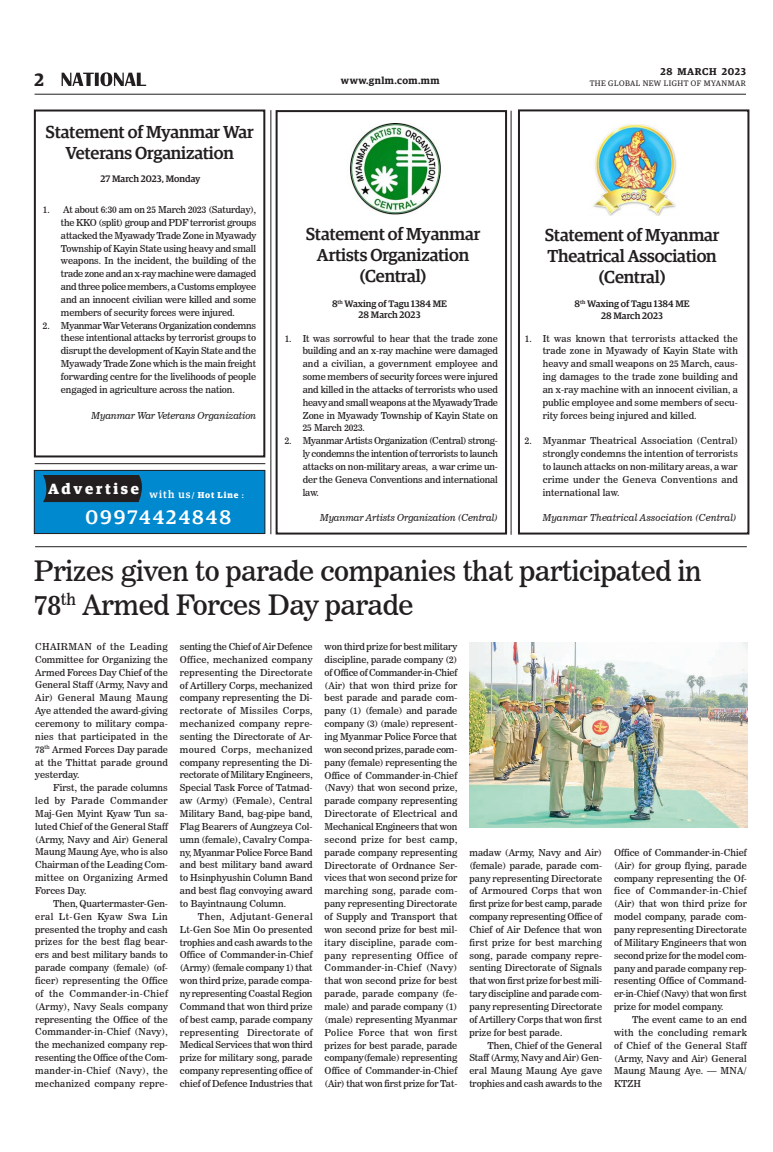
<style>
.page{position:relative;width:773px;height:1152px;background:#fff}
.page>*{position:absolute;margin:0;border:0;box-sizing:border-box;transform-origin:0 0}
.t1{font:28px/33.6px "News 706 BT Roman C";letter-spacing:-.01em;color:#231f20}
.t2{font:500 19.8px "Guardian Egyp";color:#fff}
.t3{font:600 18px "Guardian Egyp";color:#231f20}
.t4{font:500 17.5px/21px "Guardian Egyp";letter-spacing:-.01em;color:#231f20;text-align:center}
.t5{font:700 14.9px "Guardian Egyp";color:#fff}
.t6{font:600 10px "Guardian Egyp";letter-spacing:.05em;color:#231f20}
.t7{font:9.5px/12.9px "News 706 BT Roman C";letter-spacing:.005em;color:#231f20;text-align:justify}
.t8{font:500 9.5px/11.4px "Guardian Egyp";color:#231f20;text-align:center}
.t9{font:9.5px "News 706 BT Italic C";letter-spacing:-.01em;color:#231f20}
.t10{font:9.5px "News 706 BT Italic C";letter-spacing:.01em;color:#231f20}
.t11{font:8px "Guardian Egyp";letter-spacing:.06em;color:#231f20}
</style>
<div class="page">
<hr style="left:35px;top:94px;width:711px;height:1px;background:#231f20">
<svg style="left:62px;top:72px;width:84px;height:14px"></svg>
<img style="left:348px;top:124px;width:93px;height:91px">
<img style="left:592px;top:125px;width:84px;height:90px">
<div style="left:34px;top:110px;width:231px;height:347px;border:2px solid #231f20"></div>
<div style="left:275px;top:110px;width:232px;height:425px;border:2px solid #231f20"></div>
<div style="left:518px;top:109px;width:231px;height:426px;border:2px solid #231f20"></div>
<hr style="left:35px;top:546px;width:711px;height:1px;background:#231f20">
<img style="left:469px;top:642px;width:278px;height:186px">
<div style="left:34px;top:470px;width:231px;height:64px;background:#0089cf"></div>
<div style="left:34px;top:470px;width:231px;height:64px;border:1px solid #231f20"></div>
<svg style="left:43px;top:475px;width:99px;height:28px;background:#20262b"></svg>
<hr style="left:35px;top:463px;width:230px;height:1px;background:#231f20">
<hr style="left:270px;top:110px;width:1px;height:424px;background:#231f20">
<hr style="left:511px;top:111px;width:1px;height:424px;background:#231f20">
<h3 class="t3" style="left:35px;top:67px;width:11px">2</h3>
<h3 class="t4" style="left:46px;top:120px;width:210px">Statement of Myanmar War<br>Veterans Organization</h3>
<p class="t8" style="left:100px;top:172px;width:101px">27 March 2023, Monday</p>
<p class="t7" style="left:61px;top:203px;width:197px;text-indent:-18px">1. At about 6:30 am on 25 March 2023 (Saturday), the KKO (split) group and PDF terrorist groups attacked the Myawady Trade Zone in Myawady Township of Kayin State using heavy and small weapons. In the incident, the building of the trade zone and an x-ray machine were damaged and three police members, a Customs employee and an innocent civilian were killed and some members of security forces were injured.</p>
<p class="t7" style="left:61px;top:319px;width:197px;text-indent:-18px">2. Myanmar War Veterans Organization condemns these intentional attacks by terrorist groups to disrupt the development of Kayin State and the Myawady Trade Zone which is the main freight forwarding centre for the livelihoods of people engaged in agriculture across the nation.</p>
<p class="t9" style="left:91px;top:410px;width:166px">Myanmar War Veterans Organization</p>
<h3 class="t5" style="left:48px;top:477px;width:197px">A d v e r t i s e <sub>with</sub> <sub>us</sub><sub>/</sub> <sub>Hot</sub> <sub>Line</sub> <sub>:</sub></h3>
<h2 class="t2" style="left:86px;top:503px;width:147px">09974424848</h2>
<p class="t6" style="left:660px;top:64px;width:87px">28 MARCH 2023</p>
<p class="t6" style="left:341px;top:73px;width:100px">www.gnlm.com.mm</p>
<p class="t11" style="left:589px;top:78px;width:158px">THE GLOBAL NEW LIGHT OF MYANMAR</p>
<h3 class="t4" style="left:306px;top:222px;width:176px">Statement of Myanmar<br>Artists Organization (Central)</h3>
<h3 class="t4" style="left:545px;top:223px;width:176px">Statement of Myanmar<br>Theatrical Association (Central)</h3>
<p class="t8" style="left:332px;top:297px;width:116px">8<sup>th</sup> Waxing of Tagu 1384 ME<br>28 March 2023</p>
<p class="t8" style="left:574px;top:298px;width:116px">8<sup>th</sup> Waxing of Tagu 1384 ME<br>28 March 2023</p>
<p class="t7" style="left:303px;top:332px;width:197px;text-indent:-18px">1. It was sorrowful to hear that the trade zone building and an x-ray machine were damaged and a civilian, a government employee and some members of security forces were injured and killed in the attacks of terrorists who used heavy and small weapons at the Myawady Trade Zone in Myawady Township of Kayin State on 25 March 2023.</p>
<p class="t7" style="left:303px;top:434px;width:197px;text-indent:-18px">2. Myanmar Artists Organization (Central) strong&shy;ly condemns the intention of terrorists to launch attacks on non-military areas, a war crime un&shy;der the Geneva Conventions and international law.</p>
<p class="t9" style="left:320px;top:512px;width:179px">Myanmar Artists Organization (Central)</p>
<p class="t7" style="left:542px;top:332px;width:197px;text-indent:-18px">1. It was known that terrorists attacked the trade zone in Myawady of Kayin State with heavy and small weapons on 25 March, caus&shy;ing damages to the trade zone building and an x-ray machine with an innocent civilian, a public employee and some members of secu&shy;rity forces being injured and killed.</p>
<p class="t7" style="left:542px;top:434px;width:197px;text-indent:-18px">2. Myanmar Theatrical Association (Central) strongly condemns the intention of terrorists to launch attacks on non-military areas, a war crime under the Geneva Conventions and international law.</p>
<p class="t10" style="left:542px;top:512px;width:195px">Myanmar Theatrical Association (Central)</p>
<h1 class="t1" style="left:34px;top:554px;width:669px">Prizes given to parade companies that participated in<br>78<sup>th</sup> Armed Forces Day parade</h1>
<p class="t7" style="left:35px;top:640px;width:134px">CHAIRMAN of the Leading Committee for Organizing the Armed Forces Day Chief of the General Staff (Army, Navy and Air) General Maung Maung Aye attended the award-giving ceremony to military compa&shy;nies that participated in the 78<sup>th</sup> Armed Forces Day parade at the Thittat parade ground yesterday.</p>
<p class="t7" style="left:35px;top:781px;width:134px;text-indent:18px">First, the parade columns led by Parade Commander Maj-Gen Myint Kyaw Tun sa&shy;luted Chief of the General Staff (Army, Navy and Air) General Maung Maung Aye, who is also Chairman of the Leading Com&shy;mittee on Organizing Armed Forces Day.</p>
<p class="t7" style="left:35px;top:897px;width:134px;text-indent:18px">Then, Quartermaster-Gen&shy;eral Lt-Gen Kyaw Swa Lin presented the trophy and cash prizes for the best flag bear&shy;ers and best military bands to parade company (female) (of&shy;ficer) representing the Office of the Commander-in-Chief (Army), Navy Seals company representing the Office of the Commander-in-Chief (Navy), the mechanized company rep&shy;resenting the Office of the Com&shy;mander-in-Chief (Navy), the mechanized company repre-</p>
<p class="t7" style="left:180px;top:640px;width:134px">senting the Chief of Air Defence Office, mechanized company representing the Directorate of Artillery Corps, mechanized company representing the Di&shy;rectorate of Missiles Corps, mechanized company repre&shy;senting the Directorate of Ar&shy;moured Corps, mechanized company representing the Di&shy;rectorate of Military Engineers, Special Task Force of Tatmad&shy;aw (Army) (Female), Central Military Band, bag-pipe band, Flag Bearers of Aungzeya Col&shy;umn (female), Cavalry Compa&shy;ny, Myanmar Police Force Band and best military band award to Hsinphyushin Column Band and best flag convoying award to Bayintnaung Column.</p>
<p class="t7" style="left:180px;top:910px;width:134px;text-indent:18px">Then, Adjutant-General Lt-Gen Soe Min Oo presented trophies and cash awards to the Office of Commander-in-Chief (Army) (female company 1) that won third prize, parade compa&shy;ny representing Coastal Region Command that won third prize of best camp, parade company representing Directorate of Medical Services that won third prize for military song, parade company representing office of chief of Defence Industries that</p>
<p class="t7" style="left:324px;top:640px;width:134px">won third prize for best military discipline, parade company (2) of Office of Commander-in-Chief (Air) that won third prize for best parade and parade com&shy;pany (1) (female) and parade company (3) (male) represent&shy;ing Myanmar Police Force that won second prizes, parade com&shy;pany (female) representing the Office of Commander-in-Chief (Navy) that won second prize, parade company representing Directorate of Electrical and Mechanical Engineers that won second prize for best camp, parade company representing Directorate of Ordnance Ser&shy;vices that won second prize for marching song, parade com&shy;pany representing Directorate of Supply and Transport that won second prize for best mil&shy;itary discipline, parade com&shy;pany representing Office of Commander-in-Chief (Navy) that won second prize for best parade, parade company (fe&shy;male) and parade company (1) (male) representing Myanmar Police Force that won first prizes for best parade, parade company(female) representing Office of Commander-in-Chief (Air) that won first prize for Tat-</p>
<p class="t7" style="left:469px;top:846px;width:134px">madaw (Army, Navy and Air) (female) parade, parade com&shy;pany representing Directorate of Armoured Corps that won first prize for best camp, parade company representing Office of Chief of Air Defence that won first prize for best marching song, parade company repre&shy;senting Directorate of Signals that won first prize for best mili&shy;tary discipline and parade com&shy;pany representing Directorate of Artillery Corps that won first prize for best parade.</p>
<p class="t7" style="left:469px;top:1039px;width:134px;text-indent:18px">Then, Chief of the General Staff (Army, Navy and Air) Gen&shy;eral Maung Maung Aye gave trophies and cash awards to the</p>
<p class="t7" style="left:614px;top:846px;width:134px">Office of Commander-in-Chief (Air) for group flying, parade company representing the Of&shy;fice of Commander-in-Chief (Air) that won third prize for model company, parade com&shy;pany representing Directorate of Military Engineers that won second prize for the model com&shy;pany and parade company rep&shy;resenting Office of Command&shy;er-in-Chief (Navy) that won first prize for model company.</p>
<p class="t7" style="left:614px;top:1013px;width:134px;text-indent:18px">The event came to an end with the concluding remark of Chief of the General Staff (Army, Navy and Air) General Maung Maung Aye. — MNA/ KTZH</p>
</div>
